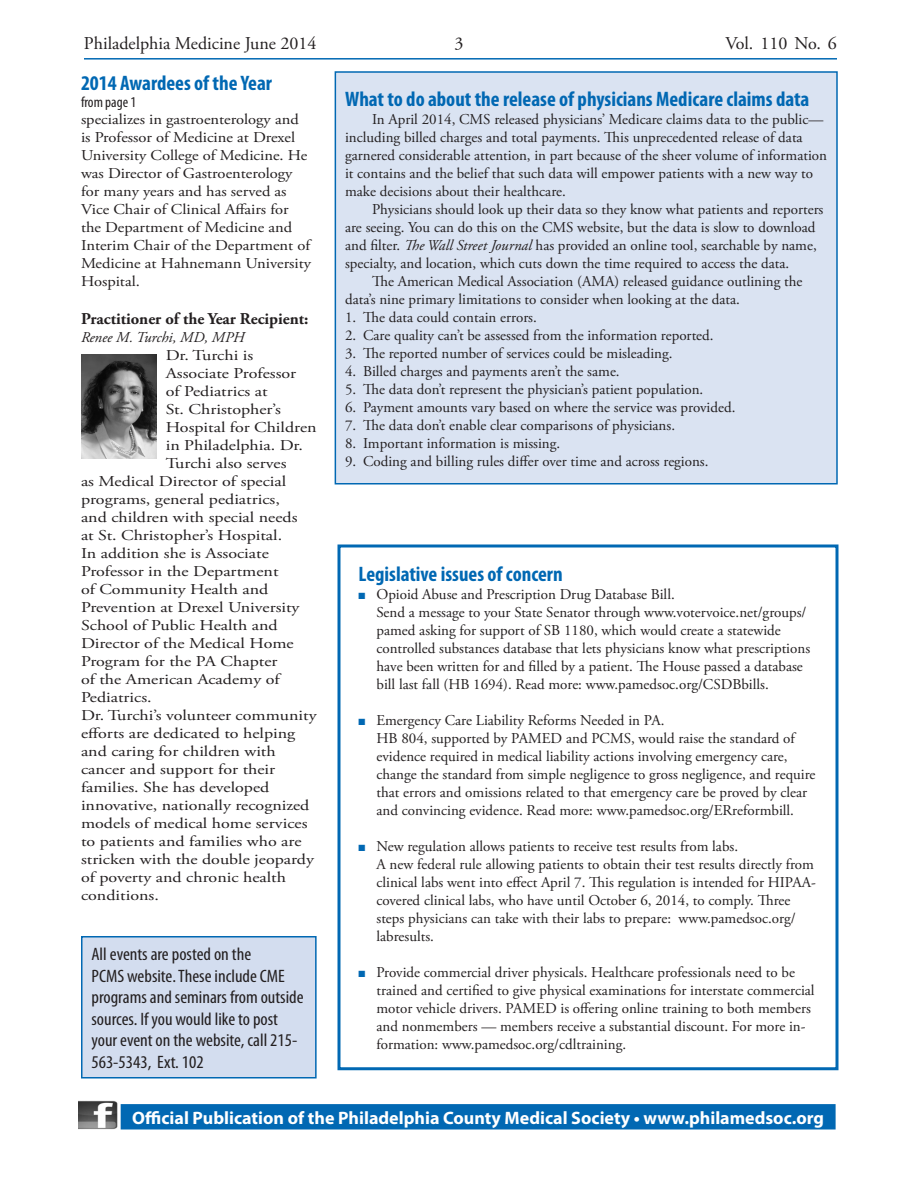
<style>
.page{position:relative;width:918px;height:1188px;background:#fff}
.page>*{position:absolute;margin:0;border:0;box-sizing:border-box;transform-origin:0 0}
.HL_14_pt_blue{font:700 condensed 21px "Myriad Pro";color:#0168b3}
.plain{font:condensed 18px/21.6px "Myriad Pro";color:#231f20;scale:1.05 1}
.t1{font:700 18px "Myriad Pro";color:#fff}
.t2{font:18px "Adobe Garamond Pro";color:#231f20}
.body_no_indent_2{font:700 16.5px "Adobe Garamond Pro";color:#231f20}
.Bullet_no_space{font:15px/18px "Adobe Garamond Pro";color:#231f20}
.body_no_indent_2-2{font:15px/18px "Adobe Garamond Pro";color:#231f20;scale:1.2 1}
.body{font:15px/18px "Adobe Garamond Pro";color:#231f20}
.bullet_number{font:15px "Adobe Garamond Pro";color:#231f20}
.body_no_indent_2-3{font:15px/18px "Adobe Garamond Pro";color:#231f20;scale:1.1 1}
.body_no_indent_2-4{font:italic 15px "Adobe Garamond Pro";color:#231f20}
.HL_14_pt_blue-2{font:condensed 15px "Myriad Pro";color:#231f20}
.s1{font-style:italic}
.s2{color:#0168b3}
</style>
<div class="page">
<hr style="left:84px;top:58px;width:753px;height:2px;background:#0168b3">
<div style="left:121px;top:1105px;width:714px;height:24px;background:#0168b3"></div>
<div style="left:121px;top:1104px;width:715px;height:26px;border:2px solid #0168b3"></div>
<img style="left:79px;top:1101px;width:39px;height:29px">
<div style="left:82px;top:937px;width:234px;height:141px;background:#d3ddef"></div>
<div style="left:81px;top:936px;width:236px;height:142px;border:2px solid #0168b3"></div>
<div style="left:335px;top:72px;width:502px;height:412px;background:#dae3f2"></div>
<div style="left:335px;top:71px;width:503px;height:413px;border:2px solid #0168b3"></div>
<div style="left:338px;top:544px;width:500px;height:526px;border:3px solid #0168b3"></div>
<img style="left:81px;top:355px;width:76px;height:103px">
<p class="t2" style="left:84px;top:33px;width:234px">Philadelphia Medicine June 2014</p>
<p class="t2" style="left:454px;top:33px;width:10px">3</p>
<p class="t2" style="left:725px;top:33px;width:113px">Vol. 110 No. 6</p>
<p class="HL_14_pt_blue" style="left:81px;top:70px;width:193px">2014 Awardees of the Year</p>
<p class="HL_14_pt_blue-2" style="left:81px;top:92px;width:57px">from page 1</p>
<p class="body_no_indent_2-3" style="left:81px;top:111px;width:211px">specializes in gastroenterology and is Professor of Medicine at Drexel<br>University College of Medicine. He was Director of Gastroenterology for many years and has served as<br>Vice Chair of Clinical Affairs for the Department of Medicine and<br>Interim Chair of the Department of<br>Medicine at Hahnemann University<br>Hospital.</p>
<p class="body_no_indent_2" style="left:81px;top:309px;width:229px">Practitioner of the Year Recipient:</p>
<p class="body_no_indent_2-4" style="left:81px;top:328px;width:165px">Renee M. Turchi, MD, MPH</p>
<p class="body_no_indent_2-2" style="left:166px;top:347px;width:74px">Dr. Turchi is</p>
<p class="body_no_indent_2-2" style="left:166px;top:365px;width:110px">Associate Professor</p>
<p class="body_no_indent_2-2" style="left:166px;top:383px;width:87px">of Pediatrics at</p>
<p class="body_no_indent_2-2" style="left:166px;top:401px;width:97px">St. Christopher’s</p>
<p class="body_no_indent_2-2" style="left:166px;top:419px;width:127px">Hospital for Children</p>
<p class="body_no_indent_2-2" style="left:166px;top:437px;width:116px">in Philadelphia. Dr.</p>
<p class="body_no_indent_2-2" style="left:166px;top:455px;width:102px">Turchi also serves</p>
<p class="body_no_indent_2-2" style="left:81px;top:473px;width:173px">as Medical Director of special</p>
<p class="body_no_indent_2-2" style="left:81px;top:491px;width:167px">programs, general pediatrics,</p>
<p class="body_no_indent_2-2" style="left:81px;top:509px;width:182px">and children with special needs</p>
<p class="body_no_indent_2-2" style="left:81px;top:527px;width:169px">at St. Christopher’s Hospital.</p>
<p class="body_no_indent_2-2" style="left:81px;top:545px;width:158px">In addition she is Associate</p>
<p class="body_no_indent_2-2" style="left:81px;top:563px;width:166px">Professor in the Department</p>
<p class="body_no_indent_2-2" style="left:81px;top:581px;width:158px">of Community Health and</p>
<p class="body_no_indent_2-2" style="left:81px;top:599px;width:184px">Prevention at Drexel University</p>
<p class="body_no_indent_2-2" style="left:81px;top:617px;width:165px">School of Public Health and</p>
<p class="body_no_indent_2-2" style="left:81px;top:635px;width:179px">Director of the Medical Home</p>
<p class="body_no_indent_2-2" style="left:81px;top:653px;width:165px">Program for the PA Chapter</p>
<p class="body_no_indent_2-2" style="left:81px;top:671px;width:167px">of the American Academy of</p>
<p class="body_no_indent_2-2" style="left:81px;top:689px;width:60px">Pediatrics.</p>
<p class="body_no_indent_2-2" style="left:81px;top:707px;width:198px">Dr. Turchi’s volunteer community efforts are dedicated to helping and caring for children with cancer and support for their families. She has developed innovative, nationally recognized models of medical home services to patients and families who are stricken with the double jeopardy of poverty and chronic health conditions.</p>
<p class="plain" style="left:92px;top:943px;width:204px">All events are posted on the<br>PCMS website. These include CME programs and seminars from outside sources. If you would like to post your event on the website, call 215-<br>563-5343, Ext. 102</p>
<p class="HL_14_pt_blue" style="left:345px;top:86px;width:466px">What to do about the release of physicians Medicare claims data</p>
<p class="body" style="left:345px;top:111px;width:483px;text-indent:27px">In April 2014, CMS released physicians’ Medicare claims data to the public— including billed charges and total payments. This unprecedented release of data garnered considerable attention, in part because of the sheer volume of information it contains and the belief that such data will empower patients with a new way to make decisions about their healthcare.</p>
<p class="body" style="left:345px;top:201px;width:480px;text-indent:27px">Physicians should look up their data so they know what patients and reporters are seeing. You can do this on the CMS website, but the data is slow to download and filter. <span class="s1">The Wall Street Journal</span> has provided an online tool, searchable by name, specialty, and location, which cuts down the time required to access the data.</p>
<p class="body" style="left:345px;top:273px;width:459px;text-indent:27px">The American Medical Association (AMA) released guidance outlining the data’s nine primary limitations to consider when looking at the data.</p>
<p class="bullet_number" style="left:345px;top:308px;width:193px">1. The data could contain errors.</p>
<p class="bullet_number" style="left:345px;top:326px;width:370px">2. Care quality can’t be assessed from the information reported.</p>
<p class="bullet_number" style="left:345px;top:344px;width:329px">3. The reported number of services could be misleading.</p>
<p class="bullet_number" style="left:345px;top:362px;width:276px">4. Billed charges and payments aren’t the same.</p>
<p class="bullet_number" style="left:345px;top:380px;width:360px">5. The data don’t represent the physician’s patient population.</p>
<p class="bullet_number" style="left:345px;top:398px;width:392px">6. Payment amounts vary based on where the service was provided.</p>
<p class="bullet_number" style="left:345px;top:416px;width:331px">7. The data don’t enable clear comparisons of physicians.</p>
<p class="bullet_number" style="left:345px;top:434px;width:217px">8. Important information is missing.</p>
<p class="bullet_number" style="left:345px;top:452px;width:365px">9. Coding and billing rules differ over time and across regions.</p>
<p class="HL_14_pt_blue" style="left:358px;top:561px;width:206px">Legislative issues of concern</p>
<p class="Bullet_no_space" style="left:376px;top:586px;width:435px;text-indent:-18px"><span class="s2">■</span> Opioid Abuse and Prescription Drug Database Bill.<br>Send a message to your State Senator through www.votervoice.net/groups/ pamed asking for support of SB 1180, which would create a statewide controlled substances database that lets physicians know what prescriptions have been written for and filled by a patient. The House passed a database bill last fall (HB 1694). Read more: www.pamedsoc.org/CSDBbills.</p>
<p class="Bullet_no_space" style="left:376px;top:712px;width:440px;text-indent:-18px"><span class="s2">■</span> Emergency Care Liability Reforms Needed in PA.<br>HB 804, supported by PAMED and PCMS, would raise the standard of evidence required in medical liability actions involving emergency care, change the standard from simple negligence to gross negligence, and require that errors and omissions related to that emergency care be proved by clear and convincing evidence. Read more: www.pamedsoc.org/ERreformbill.</p>
<p class="Bullet_no_space" style="left:376px;top:838px;width:441px;text-indent:-18px"><span class="s2">■</span> New regulation allows patients to receive test results from labs.<br>A new federal rule allowing patients to obtain their test results directly from clinical labs went into effect April 7. This regulation is intended for HIPAA&shy;covered clinical labs, who have until October 6, 2014, to comply. Three steps physicians can take with their labs to prepare: www.pamedsoc.org/ labresults.</p>
<p class="Bullet_no_space" style="left:376px;top:964px;width:440px;text-indent:-18px"><span class="s2">■</span> Provide commercial driver physicals. Healthcare professionals need to be trained and certified to give physical examinations for interstate commercial motor vehicle drivers. PAMED is offering online training to both members and nonmembers — members receive a substantial discount. For more in&shy;formation: www.pamedsoc.org/cdltraining.</p>
<p class="t1" style="left:132px;top:1106px;width:693px">Official Publication of the Philadelphia County Medical Society • www.philamedsoc.org</p>
</div>
